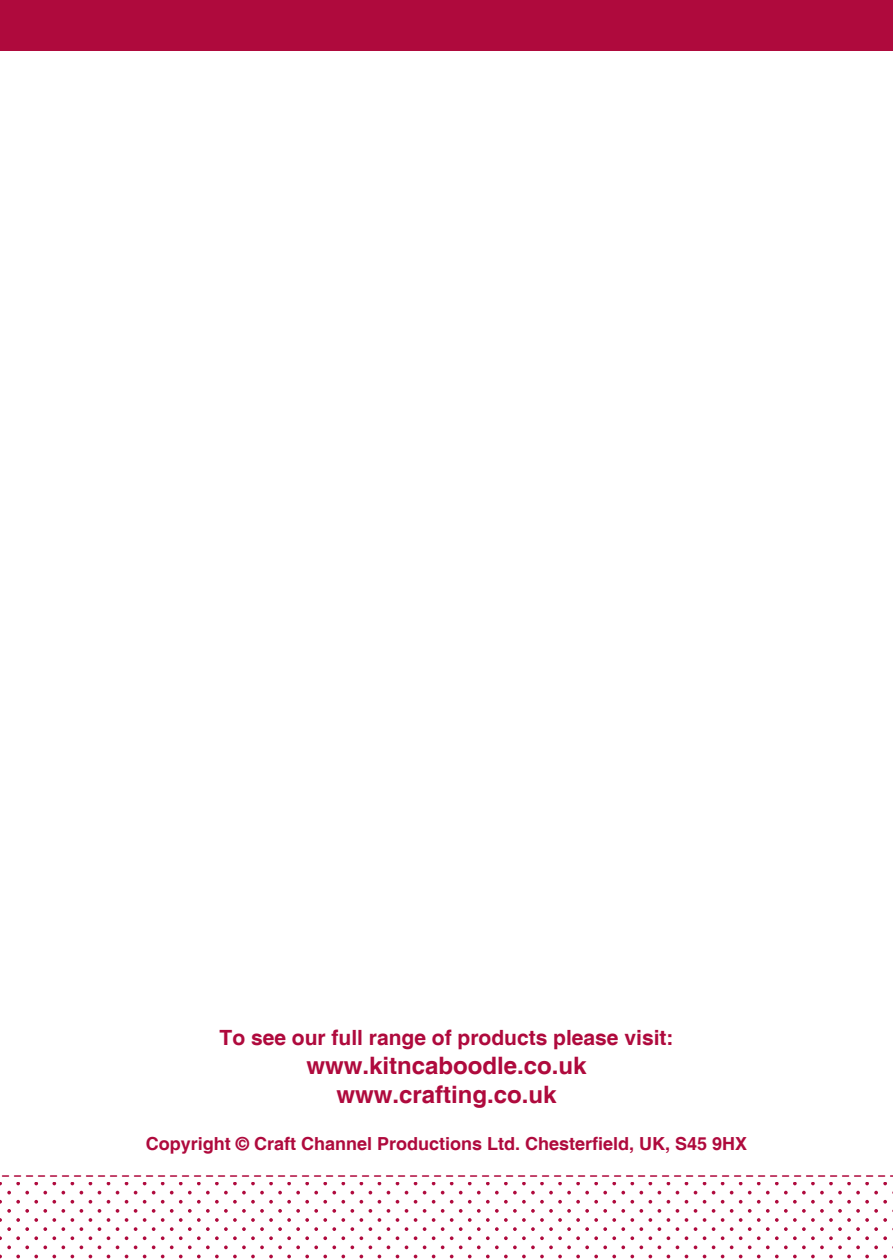
<style>
.page{position:relative;width:893px;height:1259px;background:#fff}
.page>*{position:absolute;margin:0;border:0;box-sizing:border-box;transform-origin:0 0}
.t1{font:700 24px "Helvetica";color:#af0a3d}
.t2{font:700 21px "Helvetica";color:#af0a3d}
.t3{font:700 18px "Helvetica";color:#af0a3d}
</style>
<div class="page">
<svg style="left:0;top:1182px;width:893px;height:77px"></svg>
<svg style="left:1px;top:1175px;width:892px;height:1px"></svg>
<div style="left:0;top:0;width:893px;height:50px;background:#af0a3d"></div>
<p class="t2" style="left:219px;top:1025px;width:455px">To see our full range of products please visit:</p>
<p class="t1" style="left:306px;top:1051px;width:282px">www.kitncaboodle.co.uk</p>
<p class="t1" style="left:336px;top:1080px;width:222px">www.crafting.co.uk</p>
<p class="t3" style="left:146px;top:1132px;width:603px">Copyright © Craft Channel Productions Ltd. Chesterfield, UK, S45 9HX</p>
</div>
